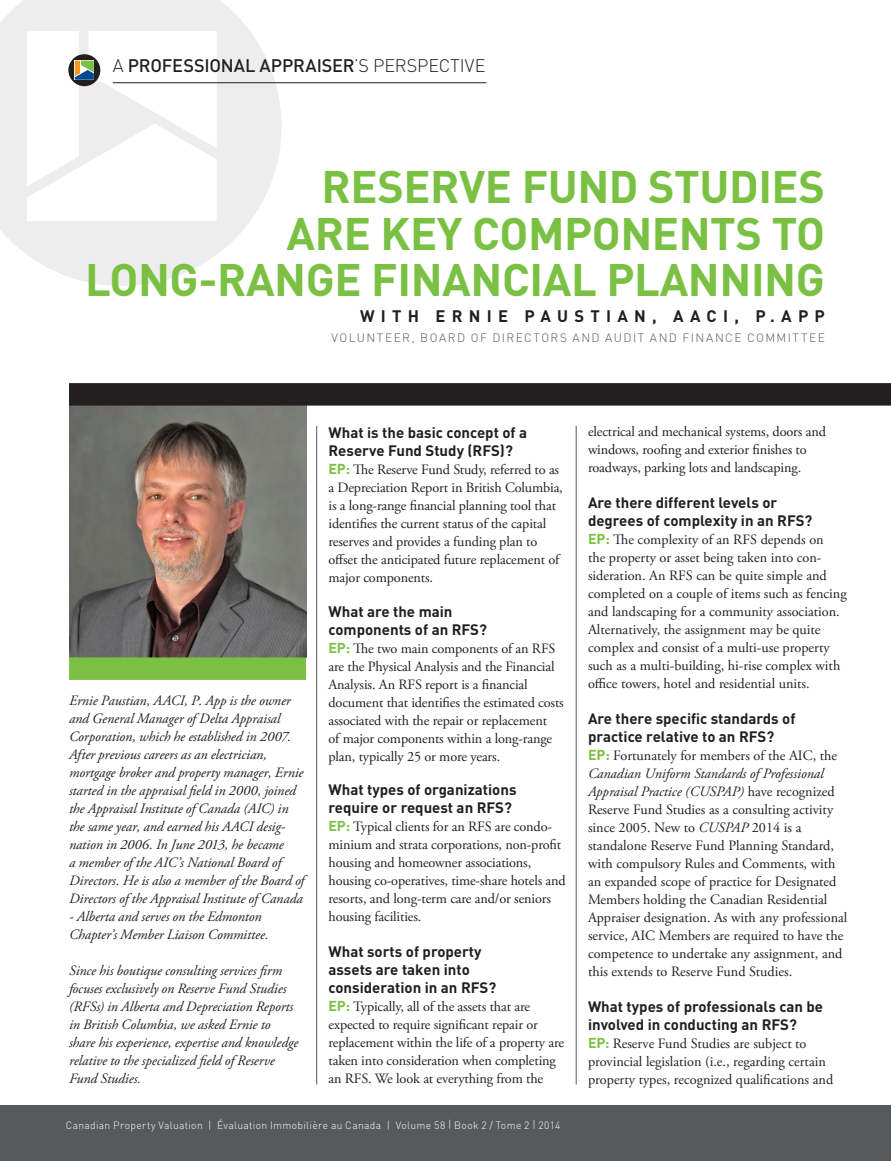
<style>
.page{position:relative;width:891px;height:1161px;background:#fff}
.page>*{position:absolute;margin:0;border:0;box-sizing:border-box;transform-origin:0 0}
.Main_Headline{font:700 45px "DIN";letter-spacing:-.01em;color:#7ac143}
.TOC_-_Departments{font:500 18px "DIN";letter-spacing:-.01em;color:#231f20}
.By-Line{font:700 16.5px "DIN";letter-spacing:.38em;color:#231f20}
.Sub-Head{font:700 15px/18px "DIN";color:#231f20}
.BT_1{font:14.25px/18px "Adobe Garamond Pro";letter-spacing:-.01em;color:#231f20}
.BT_1-2{font:italic 14.25px/18px "Adobe Garamond Pro";letter-spacing:-.005em;color:#231f20}
.By-Line_2{font:300 12px "DIN";letter-spacing:.12em;color:#58595b}
.t1{font:300 10.5px "DIN";letter-spacing:.03em;color:#fff}
.s1{font-weight:300}
.s2{font-family:"DIN";font-weight:700;color:#7ac143}
.s3{font-style:italic}
</style>
<div class="page">
<svg style="left:0;top:0;width:282px;height:286px;fill:#f5f5f6"></svg>
<svg style="left:68px;top:54px;width:32px;height:32px"></svg>
<svg style="left:75px;top:61px;width:19px;height:19px"></svg>
<hr style="left:113px;top:82px;width:373px;height:1px;background:#231f20">
<hr style="left:576px;top:426px;width:1px;height:658px;background:#58595b">
<hr style="left:316px;top:426px;width:1px;height:658px;background:#58595b">
<img style="left:69px;top:406px;width:237px;height:251px">
<div style="left:69px;top:657px;width:237px;height:23px;background:#7ac143"></div>
<div style="left:0;top:1106px;width:891px;height:55px;background:#58595b"></div>
<div style="left:69px;top:383px;width:822px;height:23px;background:#231f20"></div>
<p class="TOC_-_Departments" style="left:113px;top:54px;width:374px"><span class="s1">A</span> PROFESSIONAL APPRAISER<span class="s1">’S PERSPECTIVE</span></p>
<p class="Main_Headline" style="left:322px;top:158px;width:505px">RESERVE FUND STUDIES</p>
<p class="Main_Headline" style="left:287px;top:204px;width:540px">ARE KEY COMPONENTS TO</p>
<p class="Main_Headline" style="left:85px;top:251px;width:741px">LONG-RANGE FINANCIAL PLANNING</p>
<p class="By-Line" style="left:360px;top:305px;width:466px">WITH ERNIE PAUSTIAN, AACI, P.APP</p>
<p class="By-Line_2" style="left:332px;top:330px;width:495px">VOLUNTEER, BOARD OF DIRECTORS AND AUDIT AND FINANCE COMMITTEE</p>
<p class="Sub-Head" style="left:328px;top:423px;width:200px">What is the basic concept of a<br>Reserve Fund Study (RFS)?</p>
<p class="BT_1" style="left:328px;top:461px;width:236px"><span class="s2">EP:</span> The Reserve Fund Study, referred to as a Depreciation Report in British Columbia, is a long-range financial planning tool that identifies the current status of the capital reserves and provides a funding plan to offset the anticipated future replacement of major components.</p>
<p class="Sub-Head" style="left:328px;top:602px;width:160px">What are the main components of an RFS?</p>
<p class="BT_1" style="left:328px;top:640px;width:237px"><span class="s2">EP:</span> The two main components of an RFS are the Physical Analysis and the Financial Analysis. An RFS report is a financial document that identifies the estimated costs associated with the repair or replacement<br>of major components within a long-range plan, typically 25 or more years.</p>
<p class="Sub-Head" style="left:328px;top:780px;width:190px">What types of organizations require or request an RFS?</p>
<p class="BT_1" style="left:328px;top:818px;width:239px"><span class="s2">EP:</span> Typical clients for an RFS are condo&shy;minium and strata corporations, non-profit housing and homeowner associations, housing co-operatives, time-share hotels and resorts, and long-term care and/or seniors housing facilities.</p>
<p class="Sub-Head" style="left:328px;top:942px;width:169px">What sorts of property assets are taken into consideration in an RFS?</p>
<p class="BT_1" style="left:328px;top:998px;width:237px"><span class="s2">EP:</span> Typically, all of the assets that are expected to require significant repair or replacement within the life of a property are taken into consideration when completing an RFS. We look at everything from the</p>
<p class="BT_1-2" style="left:69px;top:692px;width:237px">Ernie Paustian, AACI, P. App is the owner and General Manager of Delta Appraisal Corporation, which he established in 2007.<br>After previous careers as an electrician, mortgage broker and property manager, Ernie started in the appraisal field in 2000, joined the Appraisal Institute of Canada (AIC) in the same year, and earned his AACI desig&shy;nation in 2006. In June 2013, he became<br>a member of the AIC’s National Board of Directors. He is also a member of the Board of Directors of the Appraisal Institute of Canada</p>
<p class="BT_1-2" style="left:69px;top:908px;width:201px">- Alberta and serves on the Edmonton<br>Chapter’s Member Liaison Committee.</p>
<p class="BT_1-2" style="left:69px;top:962px;width:231px">Since his boutique consulting services firm focuses exclusively on Reserve Fund Studies (RFSs) in Alberta and Depreciation Reports in British Columbia, we asked Ernie to share his experience, expertise and knowledge relative to the specialized field of Reserve Fund Studies.</p>
<p class="t1" style="left:66px;top:1119px;width:496px">Canadian Property Valuation | Évaluation Immobilière au Canada | Volume 58 | Book 2 / Tome 2 | 2014</p>
<p class="BT_1" style="left:588px;top:423px;width:239px">electrical and mechanical systems, doors and windows, roofing and exterior finishes to roadways, parking lots and landscaping.</p>
<p class="Sub-Head" style="left:588px;top:492px;width:226px">Are there different levels or degrees of complexity in an RFS?</p>
<p class="BT_1" style="left:588px;top:531px;width:260px"><span class="s2">EP:</span> The complexity of an RFS depends on<br>the property or asset being taken into con&shy;sideration. An RFS can be quite simple and completed on a couple of items such as fencing and landscaping for a community association.<br>Alternatively, the assignment may be quite complex and consist of a multi-use property such as a multi-building, hi-rise complex with office towers, hotel and residential units.</p>
<p class="Sub-Head" style="left:588px;top:708px;width:209px">Are there specific standards of practice relative to an RFS?</p>
<p class="BT_1" style="left:588px;top:747px;width:261px"><span class="s2">EP:</span> Fortunately for members of the AIC, the <span class="s3">Canadian Uniform Standards of Professional Appraisal Practice (CUSPAP)</span> have recognized Reserve Fund Studies as a consulting activity since 2005. New to <span class="s3">CUSPAP</span> 2014 is a standalone Reserve Fund Planning Standard, with compulsory Rules and Comments, with an expanded scope of practice for Designated Members holding the Canadian Residential Appraiser designation. As with any professional service, AIC Members are required to have the competence to undertake any assignment, and this extends to Reserve Fund Studies.</p>
<p class="Sub-Head" style="left:588px;top:996px;width:237px">What types of professionals can be involved in conducting an RFS?</p>
<p class="BT_1" style="left:588px;top:1035px;width:247px"><span class="s2">EP:</span> Reserve Fund Studies are subject to provincial legislation (i.e., regarding certain property types, recognized qualifications and</p>
</div>
